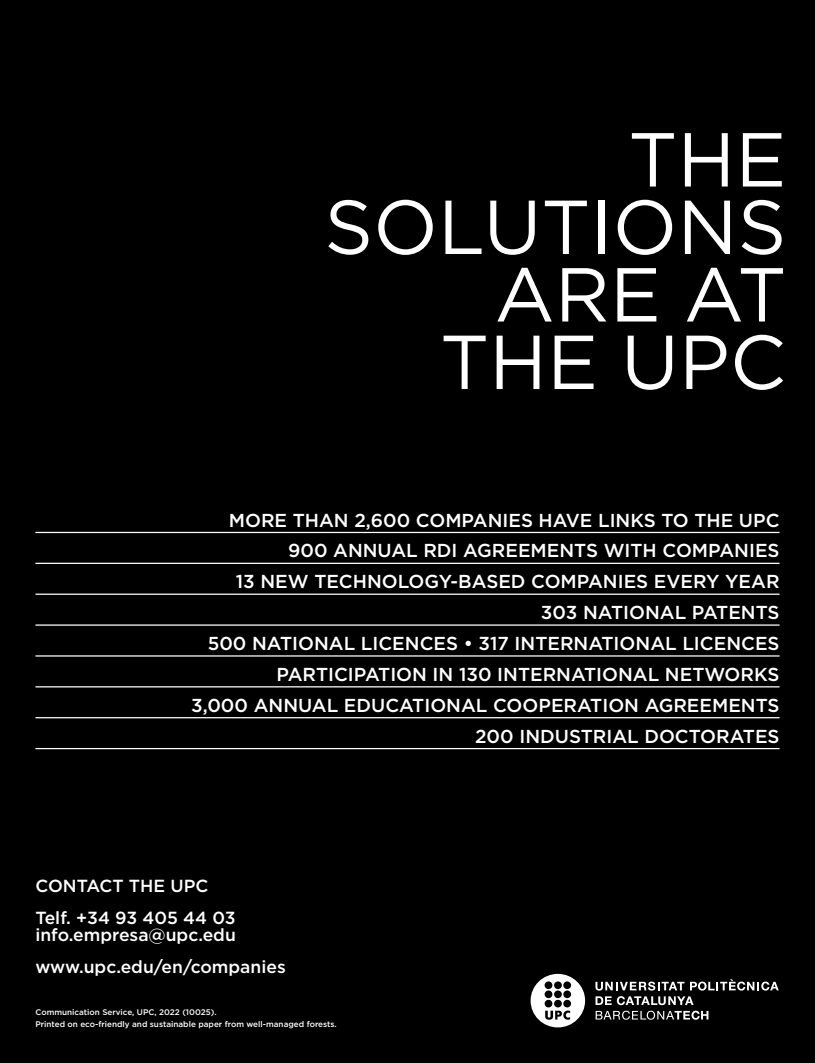
<style>
.page{position:relative;width:815px;height:1063px;background:#000}
.page>*{position:absolute;margin:0;border:0;box-sizing:border-box;transform-origin:0 0}
.t1{font:76.25px/67.5px "Gotham";color:#fff;text-align:right}
.t2{font:500 18.75px/30.9px "Gotham";color:#fff;text-align:right}
.t3{font:500 17.5px/32.5px "Gotham";color:#fff}
.t4{font:500 8.12px/11.2px "Gotham";color:#fff}
</style>
<div class="page">
<hr style="left:35px;top:532px;width:745px;height:1px;background:#fff">
<hr style="left:35px;top:563px;width:745px;height:1px;background:#fff">
<hr style="left:35px;top:594px;width:745px;height:1px;background:#fff">
<hr style="left:35px;top:624px;width:745px;height:2px;background:#fff">
<hr style="left:35px;top:655px;width:745px;height:2px;background:#fff">
<hr style="left:35px;top:686px;width:745px;height:1px;background:#fff">
<hr style="left:35px;top:717px;width:745px;height:1px;background:#fff">
<hr style="left:35px;top:748px;width:745px;height:1px;background:#fff">
<svg style="left:595px;top:979px;width:184px;height:26px;background:#393939"></svg>
<svg style="left:596px;top:1011px;width:112px;height:9px"></svg>
<svg style="left:531px;top:974px;width:54px;height:53px"></svg>
<h1 class="t1" style="left:324px;top:124px;width:464px">THE<br>SOLUTIONS<br>ARE AT<br>THE UPC</h1>
<p class="t2" style="left:191px;top:504px;width:590px">MORE THAN 2,600 COMPANIES HAVE LINKS TO THE UPC 900 ANNUAL RDI AGREEMENTS WITH COMPANIES<br>13 NEW TECHNOLOGY-BASED COMPANIES EVERY YEAR<br>303 NATIONAL PATENTS<br>500 NATIONAL LICENCES • 317 INTERNATIONAL LICENCES PARTICIPATION IN 130 INTERNATIONAL NETWORKS<br>3,000 ANNUAL EDUCATIONAL COOPERATION AGREEMENTS 200 INDUSTRIAL DOCTORATES</p>
<p class="t3" style="left:35px;top:869px;width:202px">CONTACT THE UPC<br>Telf. +34 93 405 44 03</p>
<p class="t3" style="left:35px;top:918px;width:252px">info.empresa@upc.edu www.upc.edu/en/companies</p>
<p class="t4" style="left:35px;top:1007px;width:303px">Communication Service, UPC, 2022 (10025).<br>Printed on eco-friendly and sustainable paper from well-managed forests.</p>
</div>
